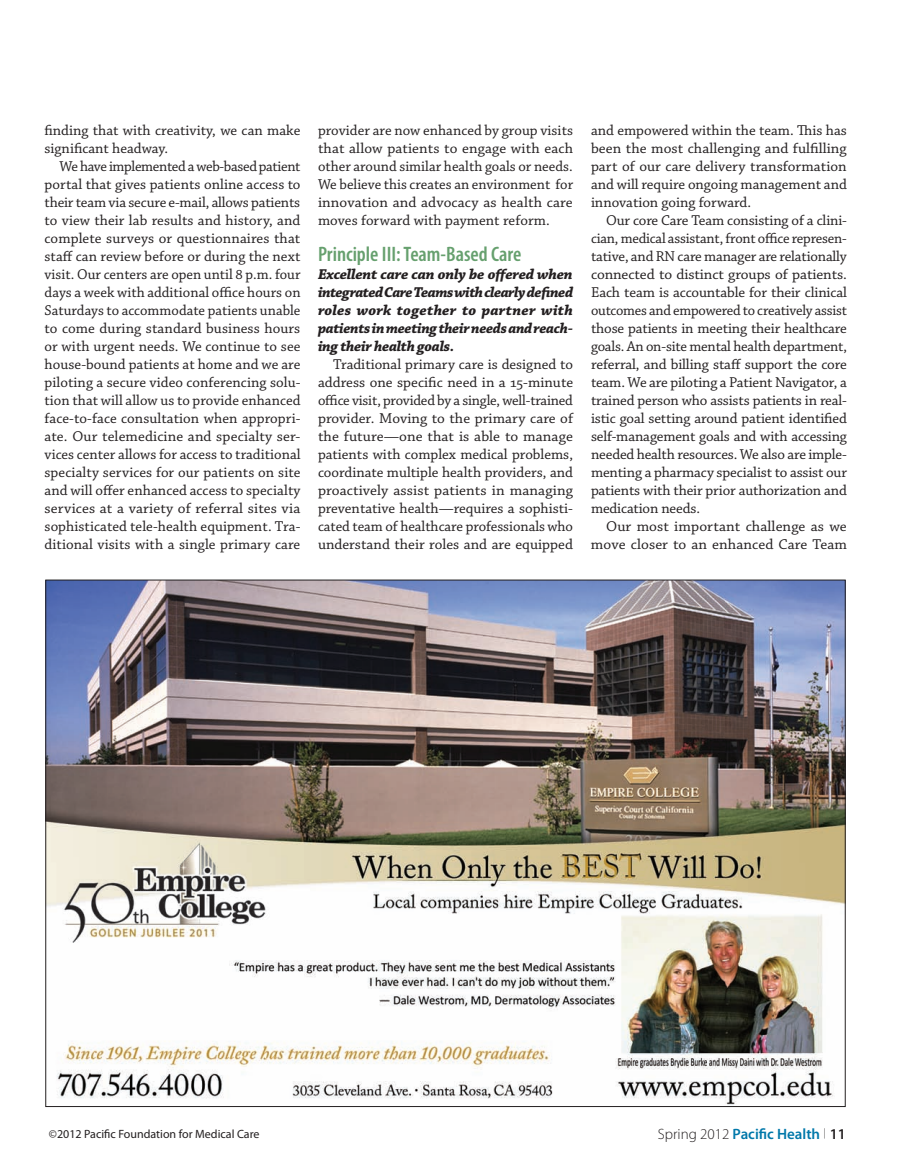
<style>
.page{position:relative;width:900px;height:1170px;background:#fff}
.page>*{position:absolute;margin:0;border:0;box-sizing:border-box;transform-origin:0 0}
.t1{font:600 condensed 21px "Myriad Pro";color:#66a06e}
.t2{font:15px/18px "Chaparral Pro";color:#231f20;text-align:justify}
.t3{font:italic 700 15px/18px "Chaparral Pro";letter-spacing:-.02em;color:#231f20;text-align:justify}
.t4{font:600 15px "Myriad Pro";color:#0078aa}
.t5{font:12px "Myriad Pro";color:#231f20}
.s1{font-weight:300;color:#231f20}
.s2{color:#231f20}
</style>
<div class="page">
<img style="left:48px;top:582px;width:795px;height:523px">
<p class="t2" style="left:45px;top:122px;width:257px">finding that with creativity, we can make significant headway.</p>
<p class="t2" style="left:45px;top:158px;width:258px;text-indent:15px">We have implemented a web-based patient portal that gives patients online access to their team via secure e-mail, allows patients to view their lab results and history, and complete surveys or questionnaires that staff can review before or during the next visit. Our centers are open until 8 p.m. four days a week with additional office hours on Saturdays to accommodate patients unable to come during standard business hours or with urgent needs. We continue to see house-bound patients at home and we are piloting a secure video conferencing solu&shy;tion that will allow us to provide enhanced face-to-face consultation when appropri&shy;ate. Our telemedicine and specialty ser&shy;vices center allows for access to traditional specialty services for our patients on site and will offer enhanced access to specialty services at a variety of referral sites via sophisticated tele-health equipment. Tra&shy;ditional visits with a single primary care</p>
<p class="t2" style="left:318px;top:122px;width:257px">provider are now enhanced by group visits that allow patients to engage with each other around similar health goals or needs.<br>We believe this creates an environment for innovation and advocacy as health care moves forward with payment reform.</p>
<h1 class="t1" style="left:318px;top:243px;width:205px">Principle III: Team-Based Care</h1>
<p class="t3" style="left:318px;top:266px;width:257px">Excellent care can only be offered when integrated Care Teams with clearly defined roles work together to partner with patients in meeting their needs and reach&shy;ing their health goals.</p>
<p class="t2" style="left:318px;top:356px;width:257px;text-indent:15px">Traditional primary care is designed to address one specific need in a 15-minute office visit, provided by a single, well-trained provider. Moving to the primary care of the future—one that is able to manage patients with complex medical problems, coordinate multiple health providers, and proactively assist patients in managing preventative health—requires a sophisti&shy;cated team of healthcare professionals who understand their roles and are equipped</p>
<p class="t2" style="left:591px;top:122px;width:257px">and empowered within the team. This has been the most challenging and fulfilling part of our care delivery transformation and will require ongoing management and innovation going forward.</p>
<p class="t2" style="left:591px;top:212px;width:258px;text-indent:15px">Our core Care Team consisting of a clini&shy;cian, medical assistant, front office represen&shy;tative, and RN care manager are relationally connected to distinct groups of patients.<br>Each team is accountable for their clinical outcomes and empowered to creatively assist those patients in meeting their healthcare goals. An on-site mental health department, referral, and billing staff support the core team. We are piloting a Patient Navigator, a trained person who assists patients in real&shy;istic goal setting around patient identified self-management goals and with accessing needed health resources. We also are imple&shy;menting a pharmacy specialist to assist our patients with their prior authorization and medication needs.</p>
<p class="t2" style="left:591px;top:518px;width:258px;text-align:right">Our most important challenge as we move closer to an enhanced Care Team</p>
<p class="t5" style="left:49px;top:1127px;width:212px">©2012 Pacific Foundation for Medical Care</p>
<p class="t4" style="left:658px;top:1125px;width:190px"><span class="s1">Spring 2012</span> Pacific Health <sup>|</sup> <span class="s2">11</span></p>
</div>
